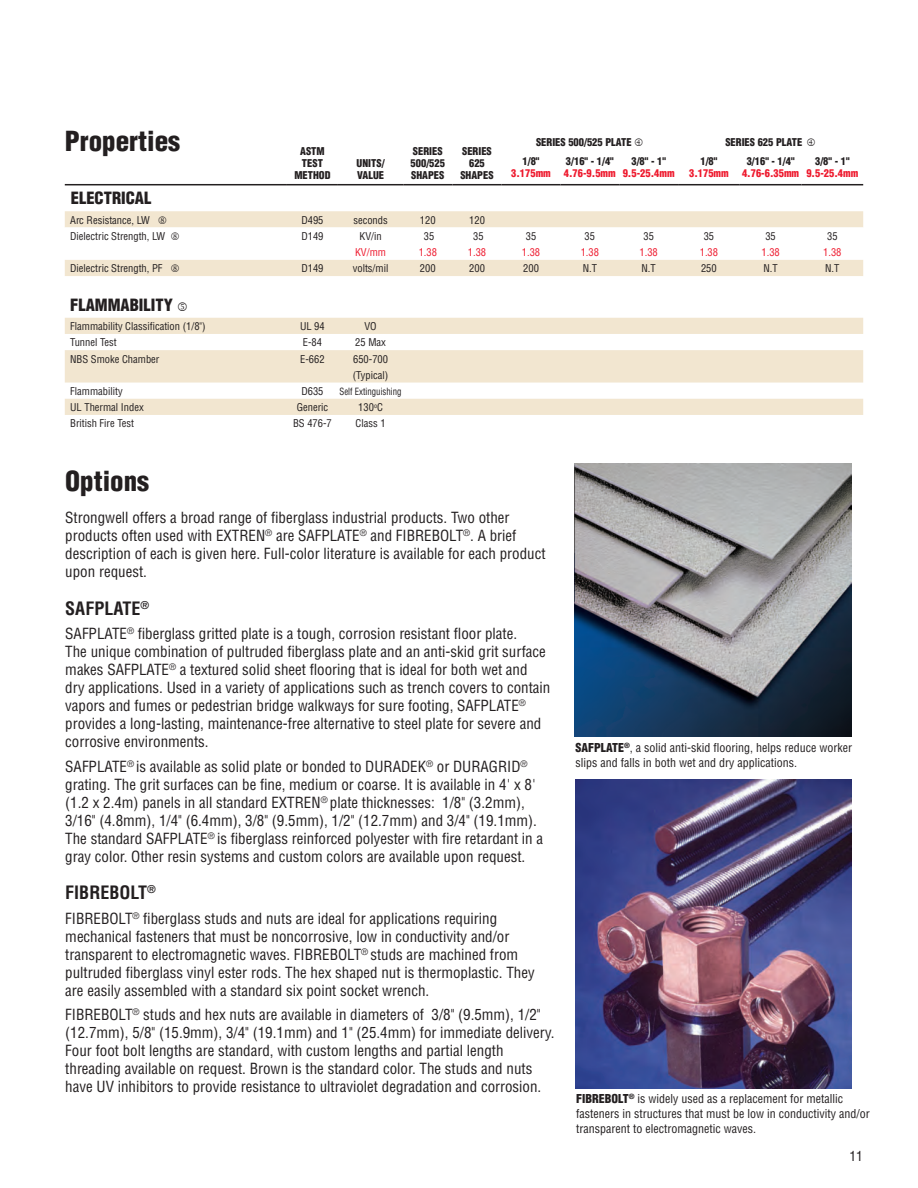
<style>
.page{position:relative;width:918px;height:1188px;background:#fff}
.page>*{position:absolute;margin:0;border:0;box-sizing:border-box;transform-origin:0 0}
.t1{font:900 condensed 27px "Helvetica";color:#231f20}
.t2{font:700 condensed 18px "Helvetica";color:#231f20}
.t3{font:900 condensed 16.5px "Helvetica";color:#231f20}
.t4{font:condensed 15px/18px "Helvetica";color:#231f20}
.t5{font:condensed 13.5px "Helvetica";color:#231f20}
.t6{font:condensed 12px/15px "Helvetica";color:#231f20}
.t7{font:condensed 10.5px/16.2px "Helvetica";color:#231f20}
.t8{font:900 condensed 10.5px/12px "Helvetica";color:#231f20;text-align:center}
.t9{font:900 condensed 10.5px "Helvetica";color:#ee1a2e}
.t10{font:condensed 10.5px "Helvetica";color:#ee1a2e}
.t11{font:condensed 9.75px "Helvetica";color:#231f20;scale:.9 1}
.s1{font-weight:900}
</style>
<div class="page">
<img style="left:575px;top:779px;width:277px;height:310px">
<img style="left:575px;top:463px;width:277px;height:274px">
<svg style="left:65px;top:185px;width:798px;height:1px"></svg>
<svg style="left:65px;top:211px;width:798px;height:17px;background:#f2e7d2"></svg>
<svg style="left:65px;top:260px;width:798px;height:155px;fill:#f2e7d2"></svg>
<hr style="left:65px;top:184px;width:222px;height:1px;background:#231f20">
<hr style="left:502px;top:184px;width:58px;height:1px;background:#231f20">
<hr style="left:560px;top:184px;width:59px;height:1px;background:#231f20">
<hr style="left:619px;top:184px;width:59px;height:1px;background:#231f20">
<hr style="left:678px;top:184px;width:62px;height:1px;background:#231f20">
<hr style="left:740px;top:184px;width:62px;height:1px;background:#231f20">
<hr style="left:802px;top:184px;width:61px;height:1px;background:#231f20">
<hr style="left:287px;top:184px;width:51px;height:1px;background:#231f20">
<hr style="left:338px;top:184px;width:65px;height:1px;background:#231f20">
<hr style="left:403px;top:184px;width:49px;height:1px;background:#231f20">
<hr style="left:452px;top:184px;width:50px;height:1px;background:#231f20">
<h1 class="t1" style="left:65px;top:125px;width:117px">Properties</h1>
<p class="t8" style="left:294px;top:145px;width:38px">ASTM<br>TEST<br>METHOD</p>
<p class="t8" style="left:357px;top:157px;width:30px;text-align:left">UNITS/<br>VALUE</p>
<p class="t8" style="left:411px;top:145px;width:36px;text-align:left">SERIES<br>500/525<br>SHAPES</p>
<p class="t8" style="left:460px;top:145px;width:35px">SERIES<br>625<br>SHAPES</p>
<p class="t8" style="left:536px;top:136px;width:97px">SERIES 500/525 PLATE</p>
<p class="t8" style="left:725px;top:136px;width:79px">SERIES 625 PLATE</p>
<p class="t8" style="left:523px;top:155px;width:18px">1/8"</p>
<p class="t9" style="left:511px;top:167px;width:41px">3.175mm</p>
<p class="t8" style="left:566px;top:155px;width:49px">3/16" - 1/4"</p>
<p class="t9" style="left:564px;top:167px;width:53px">4.76-9.5mm</p>
<p class="t8" style="left:631px;top:155px;width:36px">3/8" - 1"</p>
<p class="t9" style="left:623px;top:167px;width:53px">9.5-25.4mm</p>
<p class="t8" style="left:700px;top:155px;width:18px">1/8"</p>
<p class="t9" style="left:689px;top:167px;width:41px">3.175mm</p>
<p class="t8" style="left:747px;top:155px;width:49px">3/16" - 1/4"</p>
<p class="t9" style="left:742px;top:167px;width:59px">4.76-6.35mm</p>
<p class="t8" style="left:815px;top:155px;width:36px">3/8" - 1"</p>
<p class="t9" style="left:806px;top:167px;width:53px">9.5-25.4mm</p>
<p class="t3" style="left:71px;top:188px;width:82px">ELECTRICAL</p>
<p class="t7" style="left:70px;top:212px;width:99px">Arc Resistance, LW ❑</p>
<p class="t7" style="left:301px;top:212px;width:24px">D495</p>
<p class="t7" style="left:353px;top:212px;width:36px">seconds</p>
<p class="t7" style="left:420px;top:212px;width:17px">120</p>
<p class="t7" style="left:469px;top:212px;width:17px">120</p>
<p class="t7" style="left:70px;top:228px;width:111px">Dielectric Strength, LW ❑</p>
<p class="t7" style="left:301px;top:228px;width:24px">D149</p>
<p class="t7" style="left:360px;top:228px;width:24px">KV/in</p>
<p class="t7" style="left:424px;top:228px;width:12px">35</p>
<p class="t7" style="left:473px;top:228px;width:12px">35</p>
<p class="t7" style="left:526px;top:228px;width:12px">35</p>
<p class="t7" style="left:585px;top:228px;width:12px">35</p>
<p class="t7" style="left:643px;top:228px;width:12px">35</p>
<p class="t7" style="left:704px;top:228px;width:12px">35</p>
<p class="t7" style="left:765px;top:228px;width:12px">35</p>
<p class="t7" style="left:827px;top:228px;width:12px">35</p>
<p class="t10" style="left:355px;top:246px;width:32px">KV/mm</p>
<p class="t10" style="left:419px;top:246px;width:20px">1.38</p>
<p class="t10" style="left:468px;top:246px;width:20px">1.38</p>
<p class="t10" style="left:522px;top:246px;width:20px">1.38</p>
<p class="t10" style="left:581px;top:246px;width:20px">1.38</p>
<p class="t10" style="left:639px;top:246px;width:20px">1.38</p>
<p class="t10" style="left:700px;top:246px;width:20px">1.38</p>
<p class="t10" style="left:761px;top:246px;width:20px">1.38</p>
<p class="t10" style="left:823px;top:246px;width:20px">1.38</p>
<p class="t7" style="left:70px;top:260px;width:111px">Dielectric Strength, PF ❑</p>
<p class="t7" style="left:301px;top:260px;width:24px">D149</p>
<p class="t7" style="left:353px;top:260px;width:37px">volts/mil</p>
<p class="t7" style="left:420px;top:260px;width:17px">200</p>
<p class="t7" style="left:469px;top:260px;width:17px">200</p>
<p class="t7" style="left:523px;top:260px;width:17px">200</p>
<p class="t7" style="left:583px;top:260px;width:16px">N.T</p>
<p class="t7" style="left:642px;top:260px;width:16px">N.T</p>
<p class="t7" style="left:701px;top:260px;width:17px">250</p>
<p class="t7" style="left:764px;top:260px;width:16px">N.T</p>
<p class="t7" style="left:825px;top:260px;width:16px">N.T</p>
<p class="t3" style="left:70px;top:295px;width:119px">FLAMMABILITY ■</p>
<p class="t7" style="left:70px;top:318px;width:137px">Flammability Classification (1/8")</p>
<p class="t7" style="left:300px;top:318px;width:26px">UL 94</p>
<p class="t7" style="left:364px;top:318px;width:14px">VO</p>
<p class="t7" style="left:70px;top:334px;width:48px">Tunnel Test</p>
<p class="t7" style="left:303px;top:334px;width:21px">E-84</p>
<p class="t7" style="left:355px;top:334px;width:32px">25 Max</p>
<p class="t7" style="left:70px;top:350px;width:91px">NBS Smoke Chamber</p>
<p class="t7" style="left:300px;top:350px;width:26px">E-662</p>
<p class="t7" style="left:353px;top:350px;width:37px">650-700 (Typical)</p>
<p class="t7" style="left:70px;top:383px;width:54px">Flammability</p>
<p class="t7" style="left:301px;top:383px;width:24px">D635</p>
<p class="t11" style="left:340px;top:385px;width:71px">Self Extinguishing</p>
<p class="t7" style="left:70px;top:399px;width:75px">UL Thermal Index</p>
<p class="t7" style="left:297px;top:399px;width:33px">Generic</p>
<p class="t7" style="left:358px;top:399px;width:26px">130<sup>o</sup>C</p>
<p class="t7" style="left:70px;top:415px;width:65px">British Fire Test</p>
<p class="t7" style="left:293px;top:415px;width:40px">BS 476-7</p>
<p class="t7" style="left:356px;top:415px;width:32px">Class 1</p>
<h1 class="t1" style="left:65px;top:464px;width:85px">Options</h1>
<p class="t4" style="left:65px;top:508px;width:482px">Strongwell offers a broad range of fiberglass industrial products. Two other products often used with EXTREN<sup>®</sup> are SAFPLATE<sup>®</sup> and FIBREBOLT<sup>®</sup>. A brief description of each is given here. Full-color literature is available for each product upon request.</p>
<p class="t2" style="left:65px;top:597px;width:85px">SAFPLATE<sup>®</sup></p>
<p class="t4" style="left:65px;top:624px;width:487px">SAFPLATE<sup>®</sup> fiberglass gritted plate is a tough, corrosion resistant floor plate.<br>The unique combination of pultruded fiberglass plate and an anti-skid grit surface makes SAFPLATE<sup>®</sup> a textured solid sheet flooring that is ideal for both wet and dry applications. Used in a variety of applications such as trench covers to contain vapors and fumes or pedestrian bridge walkways for sure footing, SAFPLATE<sup>® </sup>provides a long-lasting, maintenance-free alternative to steel plate for severe and corrosive environments.</p>
<p class="t4" style="left:65px;top:757px;width:479px">SAFPLATE<sup>®</sup> is available as solid plate or bonded to DURADEK<sup>®</sup> or DURAGRID<sup>® </sup>grating. The grit surfaces can be fine, medium or coarse. It is available in 4' x 8' (1.2 x 2.4m) panels in all standard EXTREN<sup>®</sup> plate thicknesses: 1/8" (3.2mm), 3/16" (4.8mm), 1/4" (6.4mm), 3/8" (9.5mm), 1/2" (12.7mm) and 3/4" (19.1mm).<br>The standard SAFPLATE<sup>®</sup> is fiberglass reinforced polyester with fire retardant in a gray color. Other resin systems and custom colors are available upon request.</p>
<p class="t2" style="left:65px;top:882px;width:92px">FIBREBOLT<sup>®</sup></p>
<p class="t4" style="left:65px;top:909px;width:471px">FIBREBOLT<sup>®</sup> fiberglass studs and nuts are ideal for applications requiring mechanical fasteners that must be noncorrosive, low in conductivity and/or transparent to electromagnetic waves. FIBREBOLT<sup>®</sup> studs are machined from pultruded fiberglass vinyl ester rods. The hex shaped nut is thermoplastic. They are easily assembled with a standard six point socket wrench.</p>
<p class="t4" style="left:65px;top:1006px;width:491px">FIBREBOLT<sup>®</sup> studs and hex nuts are available in diameters of 3/8" (9.5mm), 1/2" (12.7mm), 5/8" (15.9mm), 3/4" (19.1mm) and 1" (25.4mm) for immediate delivery.<br>Four foot bolt lengths are standard, with custom lengths and partial length threading available on request. Brown is the standard color. The studs and nuts have UV inhibitors to provide resistance to ultraviolet degradation and corrosion.</p>
<p class="t6" style="left:575px;top:740px;width:278px"><span class="s1">SAFPLATE</span><sup>®</sup>, a solid anti-skid flooring, helps reduce worker slips and falls in both wet and dry applications.</p>
<p class="t6" style="left:576px;top:1091px;width:295px"><span class="s1">FIBREBOLT</span><sup>®</sup> is widely used as a replacement for metallic fasteners in structures that must be low in conductivity and/or transparent to electromagnetic waves.</p>
<p class="t5" style="left:850px;top:1148px;width:15px">11</p>
</div>
